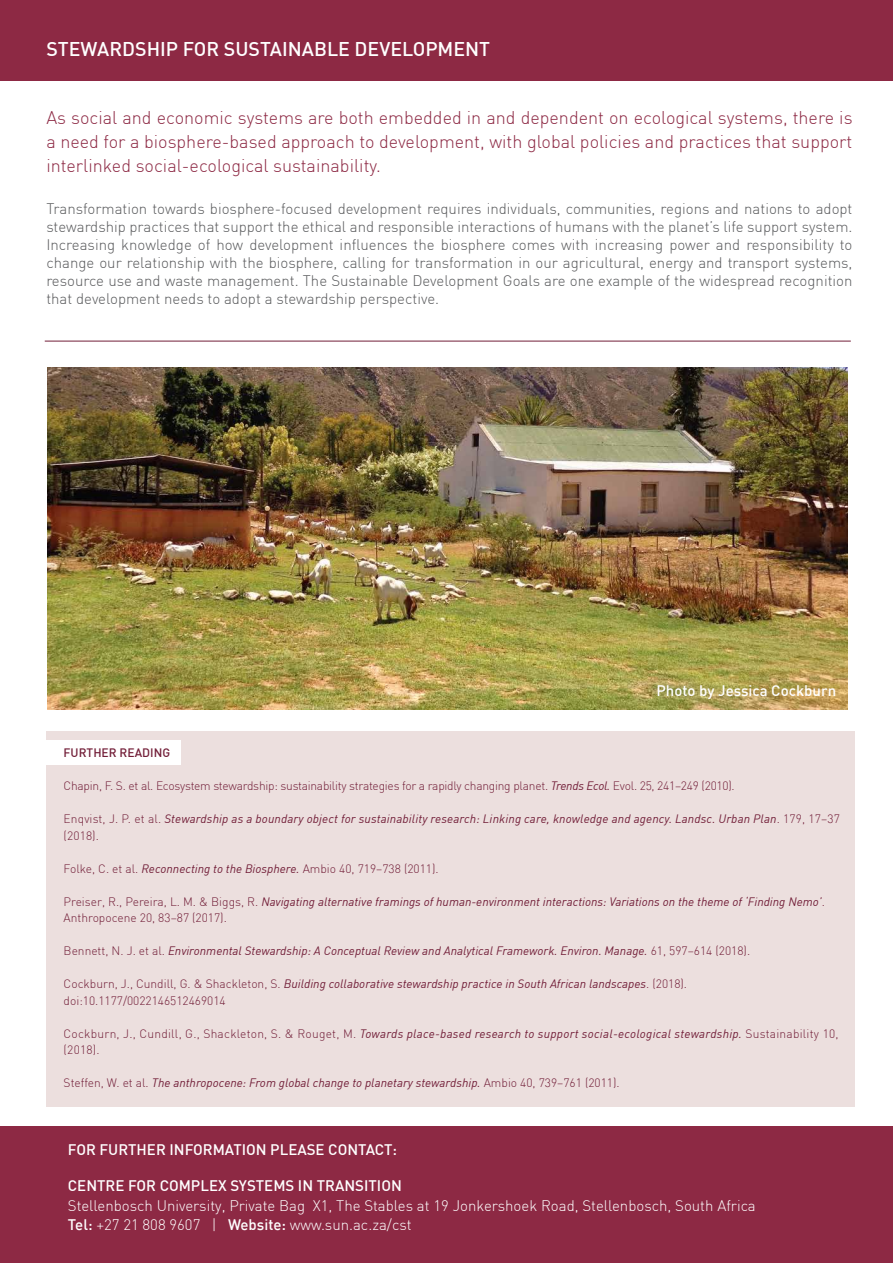
<style>
.page{position:relative;width:893px;height:1263px;background:#fff}
.page>*{position:absolute;margin:0;border:0;box-sizing:border-box;transform-origin:0 0}
.t1{font:500 19.5px "DIN";color:#fff}
.t2{font:300 18px/24px "DIN";color:#8d2944;text-align:justify}
.t3{font:300 15px/18px "DIN";color:#58595b;text-align:justify}
.t4{font:300 15px/19.5px "DIN";color:#fff}
.t5{font:500 15px "DIN";color:#fff}
.t6{font:italic 12px/16.5px "DIN";color:#721e38}
.t7{font:300 12px/16.5px "DIN";letter-spacing:-.02em;color:#721e38}
.t8{font:300 12px/16.5px "DIN";color:#721e38}
.t9{font:500 12px "DIN";color:#721e38}
.s1{font-weight:400;font-style:italic}
.s2{font-weight:300;font-style:normal}
.s3{font-weight:500}
</style>
<div class="page">
<hr style="left:45px;top:341px;width:806px;height:1px;background:#721e38">
<div style="left:0;top:0;width:893px;height:80px;background:#8d2944"></div>
<div style="left:46px;top:731px;width:808px;height:375px;background:#ecdfde"></div>
<div style="left:36px;top:740px;width:144px;height:24px;background:#fff"></div>
<img style="left:48px;top:367px;width:799px;height:342px">
<div style="left:0;top:1127px;width:893px;height:136px;background:#8d2944"></div>
<h1 class="t1" style="left:46px;top:36px;width:445px">STEWARDSHIP FOR SUSTAINABLE DEVELOPMENT</h1>
<p class="t2" style="left:46px;top:105px;width:808px">As social and economic systems are both embedded in and dependent on ecological systems, there is a need for a biosphere-based approach to development, with global policies and practices that support interlinked social-ecological sustainability.</p>
<p class="t3" style="left:46px;top:199px;width:808px">Transformation towards biosphere-focused development requires individuals, communities, regions and nations to adopt stewardship practices that support the ethical and responsible interactions of humans with the planet’s life support system.<br>Increasing knowledge of how development influences the biosphere comes with increasing power and responsibility to change our relationship with the biosphere, calling for transformation in our agricultural, energy and transport systems, resource use and waste management. The Sustainable Development Goals are one example of the widespread recognition that development needs to adopt a stewardship perspective.</p>
<p class="t5" style="left:656px;top:681px;width:181px">Photo by Jessica Cockburn</p>
<p class="t9" style="left:64px;top:745px;width:108px">FURTHER READING</p>
<p class="t7" style="left:64px;top:777px;width:673px">Chapin, F. S. et al. Ecosystem stewardship: sustainability strategies for a rapidly changing planet. <span class="s1">Trends Ecol.</span> Evol. 25, 241–249 (2010).</p>
<p class="t6" style="left:64px;top:810px;width:778px"><span class="s2">Enqvist, J. P. et al.</span> Stewardship as a boundary object for sustainability research: Linking care, knowledge and agency. Landsc. Urban Plan<span class="s2">. 179, 17–37 (2018).</span></p>
<p class="t8" style="left:64px;top:860px;width:376px">Folke, C. et al. <span class="s1">Reconnecting to the Biosphere.</span> Ambio 40, 719–738 (2011).</p>
<p class="t6" style="left:64px;top:893px;width:763px"><span class="s2">Preiser, R., Pereira, L. M. &amp; Biggs, R.</span> Navigating alternative framings of human-environment interactions: Variations on the theme of ‘Finding Nemo’<span class="s2">.<br>Anthropocene 20, 83–87 (2017).</span></p>
<p class="t6" style="left:64px;top:942px;width:688px"><span class="s2">Bennett, N. J. et al.</span> Environmental Stewardship: A Conceptual Review and Analytical Framework. Environ. Manage. <span class="s2">61, 597–614 (2018).</span></p>
<p class="t8" style="left:64px;top:975px;width:625px">Cockburn, J., Cundill, G. &amp; Shackleton, S. <span class="s1">Building collaborative stewardship practice in South African landscapes</span>. (2018). doi:10.1177/0022146512469014</p>
<p class="t7" style="left:64px;top:1025px;width:776px">Cockburn, J., Cundill, G., Shackleton, S. &amp; Rouget, M. <span class="s1">Towards place-based research to support social-ecological stewardship.</span> Sustainability 10, (2018).</p>
<p class="t6" style="left:64px;top:1074px;width:558px"><span class="s2">Steffen, W. et al.</span> The anthropocene: From global change to planetary stewardship. <span class="s2">Ambio 40, 739–761 (2011).</span></p>
<p class="t5" style="left:68px;top:1140px;width:331px">FOR FURTHER INFORMATION PLEASE CONTACT:</p>
<p class="t5" style="left:68px;top:1176px;width:335px">CENTRE FOR COMPLEX SYSTEMS IN TRANSITION</p>
<p class="t4" style="left:68px;top:1195px;width:689px">Stellenbosch University, Private Bag X1, The Stables at 19 Jonkershoek Road, Stellenbosch, South Africa<br><span class="s3">Tel:</span> +27 21 808 9607 | <span class="s3">Website:</span> www.sun.ac.za/cst</p>
</div>
